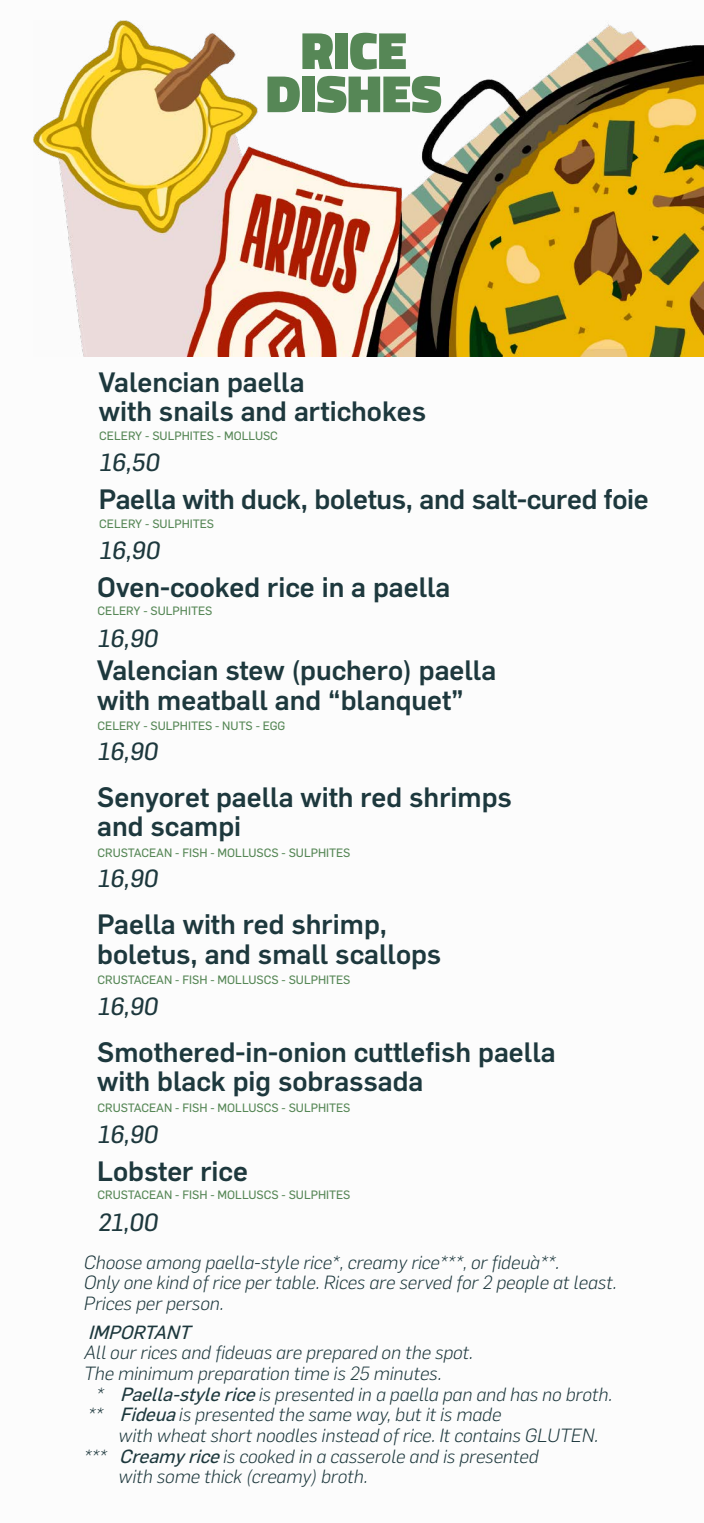
<style>
.page{position:relative;width:704px;height:1523px;background:#fff}
.page>*{position:absolute;margin:0;border:0;box-sizing:border-box;transform-origin:0 0}
.t1{font:900 53.12px/43.1px "Titillium";color:#568756;text-align:center}
.t2{font:500 27.5px/29.4px "Flama";color:#1d383d}
.t3{font:24.38px "Flama Basic";color:#1d383d}
.t4{font:italic 300 18.75px/20.6px "Flama";color:#1d383d}
.t5{font:italic 18.75px "Flama Basic";color:#1d383d}
.t6{font:11.88px "Flama Basic";color:#568756}
.s1{font-family:"Flama Basic";font-weight:400}
</style>
<div class="page">
<img style="left:34px;top:20px;width:669px;height:337px">
<h1 class="t1" style="left:266px;top:29px;width:177px">RICE<br>DISHES</h1>
<h2 class="t2" style="left:99px;top:365px;width:328px">Valencian paella<br>with snails and artichokes</h2>
<h3 class="t3" style="left:99px;top:445px;width:66px">16,50</h3>
<p class="t6" style="left:99px;top:427px;width:180px">CELERY - SULPHITES - MOLLUSC</p>
<h2 class="t2" style="left:99px;top:482px;width:551px">Paella with duck, boletus, and salt-cured foie</h2>
<h3 class="t3" style="left:99px;top:533px;width:66px">16,90</h3>
<p class="t6" style="left:99px;top:515px;width:116px">CELERY - SULPHITES</p>
<h2 class="t2" style="left:97px;top:570px;width:354px">Oven-cooked rice in a paella</h2>
<h3 class="t3" style="left:97px;top:621px;width:66px">16,90</h3>
<p class="t6" style="left:97px;top:603px;width:116px">CELERY - SULPHITES</p>
<h2 class="t2" style="left:97px;top:654px;width:400px">Valencian stew (puchero) paella with meatball and “blanquet”</h2>
<h3 class="t3" style="left:97px;top:734px;width:66px">16,90</h3>
<p class="t6" style="left:97px;top:717px;width:189px">CELERY - SULPHITES - NUTS - EGG</p>
<h2 class="t2" style="left:97px;top:780px;width:416px">Senyoret paella with red shrimps and scampi</h2>
<h3 class="t3" style="left:97px;top:861px;width:66px">16,90</h3>
<p class="t6" style="left:97px;top:844px;width:254px">CRUSTACEAN - FISH - MOLLUSCS - SULPHITES</p>
<h2 class="t2" style="left:97px;top:907px;width:345px">Paella with red shrimp, boletus, and small scallops</h2>
<h3 class="t3" style="left:97px;top:989px;width:66px">16,90</h3>
<p class="t6" style="left:97px;top:971px;width:254px">CRUSTACEAN - FISH - MOLLUSCS - SULPHITES</p>
<h2 class="t2" style="left:97px;top:1035px;width:459px">Smothered-in-onion cuttlefish paella with black pig sobrassada</h2>
<h3 class="t3" style="left:97px;top:1117px;width:66px">16,90</h3>
<p class="t6" style="left:97px;top:1099px;width:254px">CRUSTACEAN - FISH - MOLLUSCS - SULPHITES</p>
<h2 class="t2" style="left:97px;top:1154px;width:152px">Lobster rice</h2>
<h3 class="t3" style="left:97px;top:1204px;width:66px">21,00</h3>
<p class="t6" style="left:97px;top:1186px;width:254px">CRUSTACEAN - FISH - MOLLUSCS - SULPHITES</p>
<p class="t4" style="left:84px;top:1250px;width:534px">Choose among paella-style rice*, creamy rice***, or fideuà**.<br>Only one kind of rice per table. Rices are served for 2 people at least.<br>Prices per person.</p>
<p class="t5" style="left:88px;top:1319px;width:110px">IMPORTANT</p>
<p class="t4" style="left:84px;top:1341px;width:390px">All our rices and fideuas are prepared on the spot.<br>The minimum preparation time is 25 minutes.</p>
<p class="t4" style="left:88px;top:1382px;width:525px;text-indent:8px">* <span class="s1">Paella-stylerice</span>is presented in a paella pan and has no broth. ** <span class="s1">Fideua</span>is presented the same way, but it is made</p>
<p class="t4" style="left:118px;top:1424px;width:481px">with wheat short noodles instead of rice. It contains GLUTEN.</p>
<p class="t4" style="left:84px;top:1444px;width:456px">*** <span class="s1">Creamyrice</span>is cooked in a casserole and is presented</p>
<p class="t4" style="left:118px;top:1465px;width:250px">with some thick (creamy) broth.</p>
</div>
